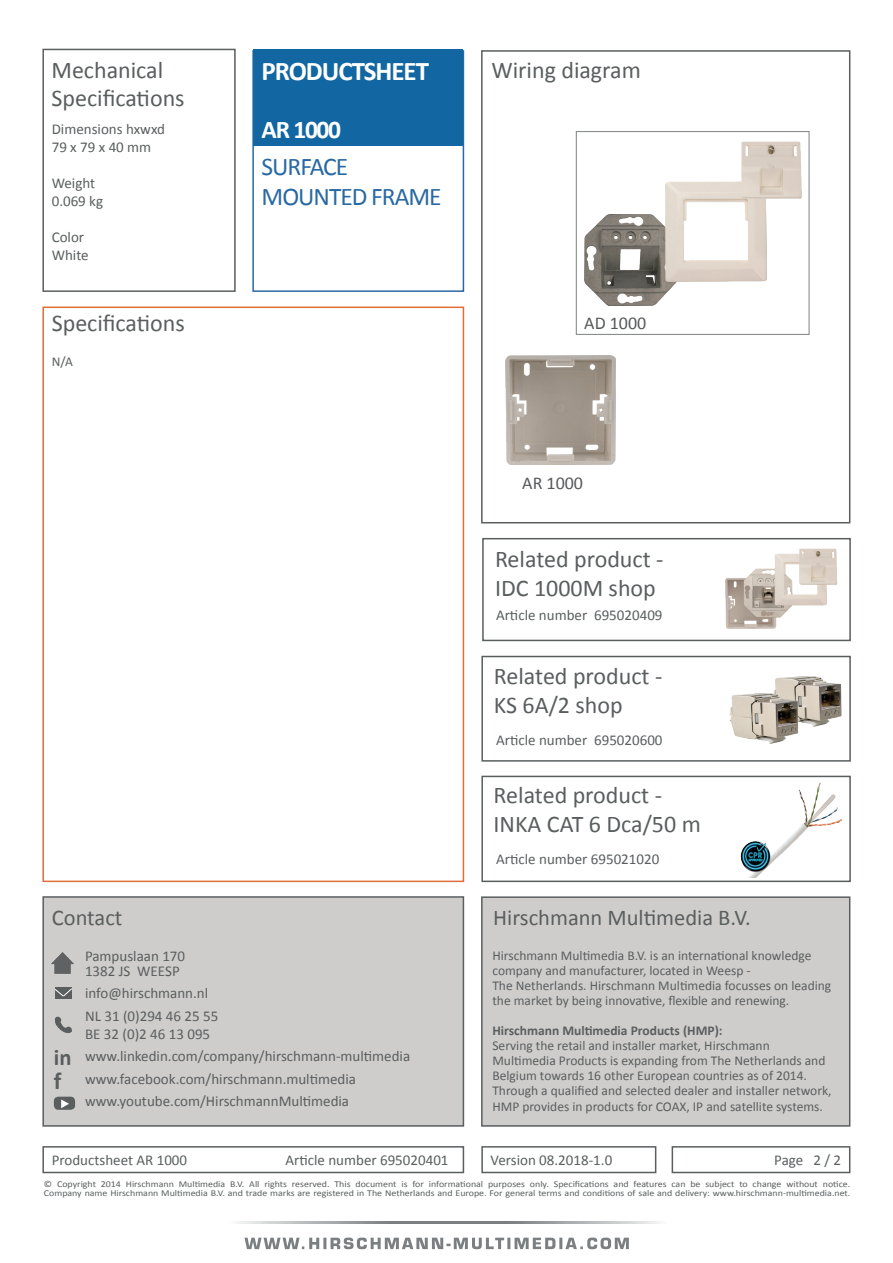
<style>
.page{position:relative;width:893px;height:1263px;background:#fff}
.page>*{position:absolute;margin:0;border:0;box-sizing:border-box;transform-origin:0 0}
.t1{font:700 27px "Calibri";letter-spacing:-.04em;color:#fff}
.t2{font:25.5px/30.6px "Calibri";letter-spacing:-.04em;color:#2969a3}
.t3{font:700 25.5px "Calibri";letter-spacing:-.05em;color:#fff}
.t4{font:24px/28.8px "Calibri";color:#5a5e5f}
.t5{font:700 24px "Calibri";color:#5a5e5f}
.t6{font:700 22.95px "Calibri";color:#5a5e5f}
.t7{font:22.5px "Calibri";color:#5a5e5f}
.t8{font:18px "Calibri";color:#57585a}
.t9{font:15px/22.5px "Calibri";color:#5a5e5f}
.t10{font:13.5px/15.3px "Calibri";color:#5a5e5f}
.t11{font:700 13.5px "Calibri";color:#5a5e5f}
.t12{font:9px/9px "Calibri";color:#5a5e5f;scale:1.1 1}
</style>
<div class="page">
<div style="left:481px;top:50px;width:369px;height:473px;border:2px solid #5a5e5f"></div>
<div style="left:43px;top:897px;width:420px;height:229px;background:#cfcdcc"></div>
<img style="left:51px;top:952px;width:23px;height:22px">
<div style="left:42px;top:896px;width:422px;height:231px;border:2px solid #5a5e5f"></div>
<div style="left:481px;top:896px;width:369px;height:231px;background:#cfcdcc;border:2px solid #5a5e5f"></div>
<div style="left:42px;top:307px;width:422px;height:575px;border:2px solid #e16d39"></div>
<div style="left:42px;top:1146px;width:422px;height:27px;border:2px solid #5a5e5f"></div>
<div style="left:481px;top:1146px;width:175px;height:27px;border:2px solid #5a5e5f"></div>
<div style="left:672px;top:1146px;width:178px;height:27px;border:2px solid #5a5e5f"></div>
<div style="left:252px;top:50px;width:212px;height:242px;border:2px solid #2969a3"></div>
<div style="left:253px;top:49px;width:210px;height:97px;background:#1267a2"></div>
<div style="left:42px;top:49px;width:194px;height:243px;border:2px solid #5a5e5f"></div>
<div style="left:54px;top:1097px;width:21px;height:13px;background:#5a5e5f;border-radius:4px"></div>
<svg style="left:59px;top:1099px;width:13px;height:11px"></svg>
<div style="left:55px;top:987px;width:17px;height:12px;background:#5a5e5f"></div>
<svg style="left:55px;top:988px;width:17px;height:9px"></svg>
<svg style="left:55px;top:1016px;width:17px;height:18px"></svg>
<div style="left:482px;top:538px;width:369px;height:103px;border:2px solid #5a5e5f"></div>
<div style="left:481px;top:776px;width:370px;height:106px;border:2px solid #5a5e5f"></div>
<div style="left:481px;top:656px;width:370px;height:106px;border:2px solid #5a5e5f"></div>
<img style="left:721px;top:539px;width:128px;height:101px">
<img style="left:735px;top:777px;width:114px;height:100px">
<img style="left:729px;top:666px;width:121px;height:83px">
<svg style="left:237px;top:1221px;width:423px;height:2px"></svg>
<svg style="left:245px;top:1237px;width:384px;height:12px"></svg>
<img style="left:505px;top:356px;width:110px;height:109px">
<img style="left:584px;top:215px;width:92px;height:90px">
<img style="left:666px;top:181px;width:100px;height:100px">
<img style="left:739px;top:141px;width:63px;height:60px">
<img style="left:736px;top:838px;width:41px;height:37px">
<div style="left:576px;top:131px;width:234px;height:204px;border:1px solid #8b8e8f"></div>
<h3 class="t4" style="left:51px;top:55px;width:113px">Mechanical</h3>
<h3 class="t4" style="left:491px;top:55px;width:151px">Wiring diagram</h3>
<h3 class="t4" style="left:51px;top:84px;width:135px">Specifications</h3>
<p class="t9" style="left:52px;top:120px;width:115px;line-height:18px">Dimensions hxwxd<br>79 x 79 x 40 mm</p>
<p class="t9" style="left:52px;top:174px;width:53px;line-height:18px">Weight<br>0.069 kg</p>
<p class="t9" style="left:52px;top:228px;width:39px;line-height:18px">Color<br>White</p>
<h1 class="t1" style="left:262px;top:54px;width:169px">PRODUCTSHEET</h1>
<h2 class="t3" style="left:262px;top:113px;width:81px">AR 1000</h2>
<h2 class="t2" style="left:262px;top:151px;width:182px">SURFACE<br>MOUNTED FRAME</h2>
<h3 class="t4" style="left:52px;top:308px;width:135px">Specifications</h3>
<p class="t10" style="left:52px;top:354px;width:23px">N/A</p>
<h3 class="t7" style="left:52px;top:904px;width:72px">Contact</h3>
<h3 class="t6" style="left:54px;top:1043px;width:19px">in</h3>
<h3 class="t5" style="left:54px;top:1066px;width:9px">f</h3>
<p class="t9" style="left:85px;top:948px;width:102px;line-height:15px">Pampuslaan 170<br>1382 JS WEESP</p>
<p class="t9" style="left:85px;top:982px;width:135px">info@hirschmann.nl<br>NL 31 (0)294 46 25 55</p>
<p class="t9" style="left:85px;top:1022px;width:327px">BE 32 (0)2 46 13 095 www.linkedin.com/company/hirschmann-multimedia www.facebook.com/hirschmann.multimedia www.youtube.com/HirschmannMultimedia</p>
<h3 class="t8" style="left:584px;top:312px;width:64px">AD 1000</h3>
<h3 class="t8" style="left:522px;top:471px;width:62px">AR 1000</h3>
<h3 class="t4" style="left:495px;top:544px;width:170px">Related product -<br>IDC 1000M shop</h3>
<p class="t9" style="left:496px;top:604px;width:168px">Article number 695020409</p>
<h3 class="t4" style="left:494px;top:662px;width:170px">Related product -<br>KS 6A/2 shop</h3>
<p class="t9" style="left:496px;top:729px;width:168px">Article number 695020600</p>
<h3 class="t4" style="left:494px;top:781px;width:209px">Related product -<br>INKA CAT 6 Dca/50 m</h3>
<p class="t9" style="left:496px;top:847px;width:165px">Article number 695021020</p>
<h3 class="t7" style="left:493px;top:904px;width:259px">Hirschmann Multimedia B.V.</h3>
<p class="t10" style="left:492px;top:948px;width:340px">Hirschmann Multimedia B.V. is an international knowledge company and manufacturer, located in Weesp -<br>The Netherlands. Hirschmann Multimedia focusses on leading the market by being innovative, flexible and renewing.</p>
<p class="t11" style="left:492px;top:1021px;width:232px">Hirschmann Multimedia Products (HMP):</p>
<p class="t10" style="left:492px;top:1037px;width:341px">Serving the retail and installer market, Hirschmann Multimedia Products is expanding from The Netherlands and Belgium towards 16 other European countries as of 2014.<br>Through a qualified and selected dealer and installer network, HMP provides in products for COAX, IP and satellite systems.</p>
<p class="t9" style="left:52px;top:1149px;width:137px">Productsheet AR 1000</p>
<p class="t9" style="left:285px;top:1149px;width:165px">Article number 695020401</p>
<p class="t9" style="left:491px;top:1149px;width:123px">Version 08.2018-1.0</p>
<p class="t9" style="left:774px;top:1149px;width:68px">Page 2 / 2</p>
<p class="t12" style="left:44px;top:1180px;width:735px">© Copyright 2014 Hirschmann Multimedia B.V. All rights reserved. This document is for informational purposes only. Specifications and features can be subject to change without notice.<br>Company name Hirschmann Multimedia B.V. and trade marks are registered in The Netherlands and Europe. For general terms and conditions of sale and delivery: www.hirschmann-multimedia.net.</p>
</div>
